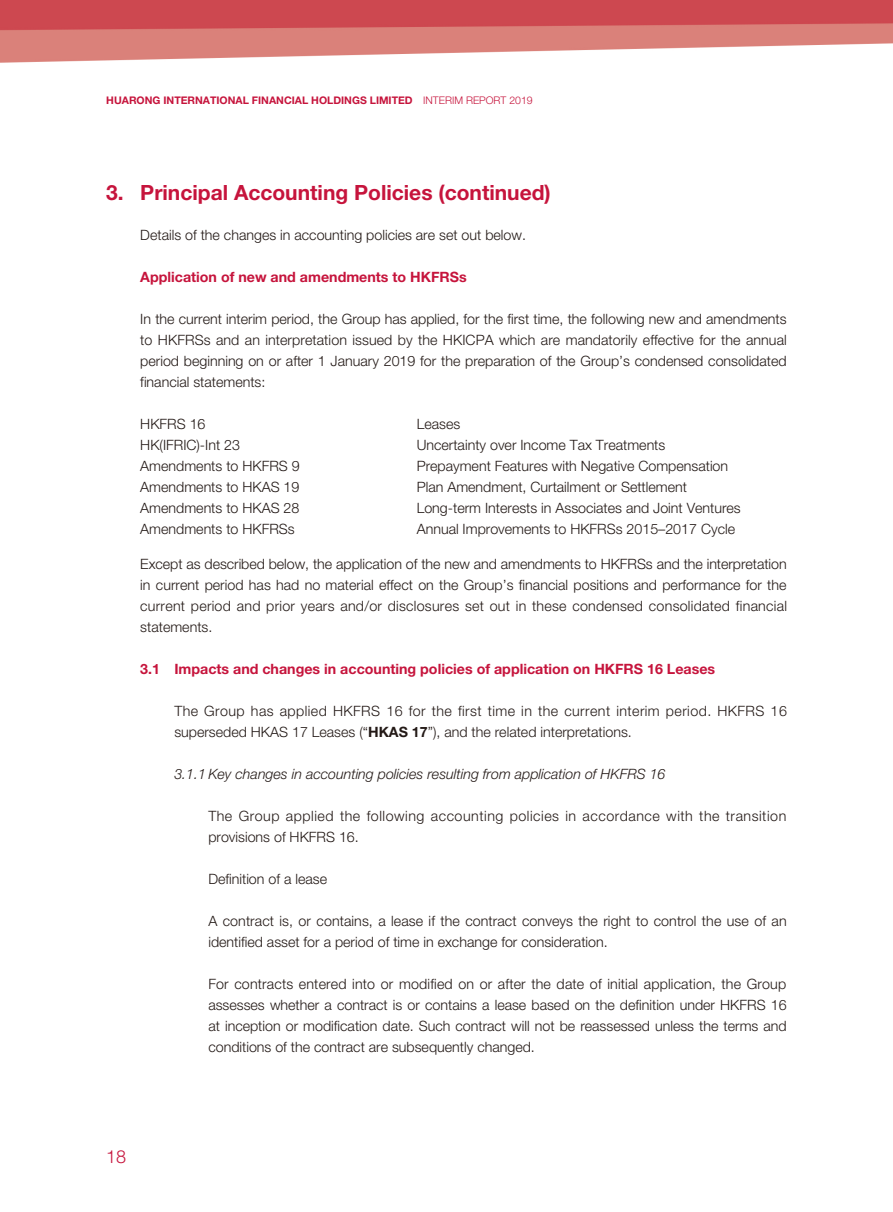
<style>
.page{position:relative;width:893px;height:1212px;background:#fff}
.page>*{position:absolute;margin:0;border:0;box-sizing:border-box;transform-origin:0 0}
.t1{font:700 21px "Helvetica Neue LT Std";color:#c6143c}
.t2{font:300 18px "Helvetica Neue LT Std";color:#c6143c}
.t3{font:300 14.25px/21px "Helvetica Neue LT Std";color:#231916;text-align:justify}
.t4{font:300 14.25px/21px "Helvetica Neue LT Std";letter-spacing:.03em;color:#231916}
.t5{font:700 14.25px "Helvetica Neue LT Std";color:#c6143c}
.t6{font:300 14.25px/21px "Helvetica Neue LT Std";letter-spacing:.035em;color:#231916}
.t7{font:italic 300 14.25px "Helvetica Neue LT Std";color:#231916}
.t8{font:700 10.5px "Helvetica Neue LT Std";color:#c6143c}
.s1{font-weight:300}
.s2{font-weight:700}
</style>
<div class="page">
<img style="left:0;top:0;width:893px;height:63px">
<p class="t8" style="left:106px;top:94px;width:428px">HUARONG INTERNATIONAL FINANCIAL HOLDINGS LIMITED <span class="s1">INTERIM REPORT 2019</span></p>
<h1 class="t1" style="left:106px;top:180px;width:446px">3. Principal Accounting Policies (continued)</h1>
<p class="t3" style="left:140px;top:224px;width:387px">Details of the changes in accounting policies are set out below.</p>
<p class="t5" style="left:140px;top:268px;width:328px">Application of new and amendments to HKFRSs</p>
<p class="t3" style="left:140px;top:308px;width:648px">In the current interim period, the Group has applied, for the first time, the following new and amendments to HKFRSs and an interpretation issued by the HKICPA which are mandatorily effective for the annual period beginning on or after 1 January 2019 for the preparation of the Group’s condensed consolidated financial statements:</p>
<p class="t3" style="left:140px;top:413px;width:67px">HKFRS 16</p>
<p class="t3" style="left:417px;top:413px;width:45px">Leases</p>
<p class="t3" style="left:140px;top:434px;width:101px">HK(IFRIC)-Int 23</p>
<p class="t3" style="left:417px;top:434px;width:250px">Uncertainty over Income Tax Treatments</p>
<p class="t3" style="left:140px;top:455px;width:161px">Amendments to HKFRS 9</p>
<p class="t3" style="left:417px;top:455px;width:313px">Prepayment Features with Negative Compensation</p>
<p class="t3" style="left:140px;top:476px;width:161px">Amendments to HKAS 19</p>
<p class="t3" style="left:417px;top:476px;width:272px">Plan Amendment, Curtailment or Settlement</p>
<p class="t3" style="left:140px;top:497px;width:161px">Amendments to HKAS 28</p>
<p class="t3" style="left:417px;top:497px;width:326px">Long-term Interests in Associates and Joint Ventures</p>
<p class="t3" style="left:140px;top:518px;width:156px">Amendments to HKFRSs</p>
<p class="t3" style="left:417px;top:518px;width:320px">Annual Improvements to HKFRSs 2015–2017 Cycle</p>
<p class="t3" style="left:140px;top:553px;width:648px">Except as described below, the application of the new and amendments to HKFRSs and the interpretation in current period has had no material effect on the Group’s financial positions and performance for the current period and prior years and/or disclosures set out in these condensed consolidated financial statements.</p>
<p class="t5" style="left:140px;top:660px;width:576px">3.1 Impacts and changes in accounting policies of application on HKFRS 16 Leases</p>
<p class="t4" style="left:174px;top:700px;width:614px">The Group has applied HKFRS 16 for the first time in the current interim period. HKFRS 16 superseded HKAS 17 Leases (“<span class="s2">HKAS 17</span>”), and the related interpretations.</p>
<p class="t7" style="left:174px;top:765px;width:493px">3.1.1 Key changes in accounting policies resulting from application of HKFRS 16</p>
<p class="t6" style="left:208px;top:805px;width:579px">The Group applied the following accounting policies in accordance with the transition provisions of HKFRS 16.</p>
<p class="t3" style="left:208px;top:868px;width:120px">Definition of a lease</p>
<p class="t3" style="left:208px;top:910px;width:580px">A contract is, or contains, a lease if the contract conveys the right to control the use of an identified asset for a period of time in exchange for consideration.</p>
<p class="t3" style="left:208px;top:973px;width:580px">For contracts entered into or modified on or after the date of initial application, the Group assesses whether a contract is or contains a lease based on the definition under HKFRS 16 at inception or modification date. Such contract will not be reassessed unless the terms and conditions of the contract are subsequently changed.</p>
<p class="t2" style="left:106px;top:1146px;width:22px">18</p>
</div>
